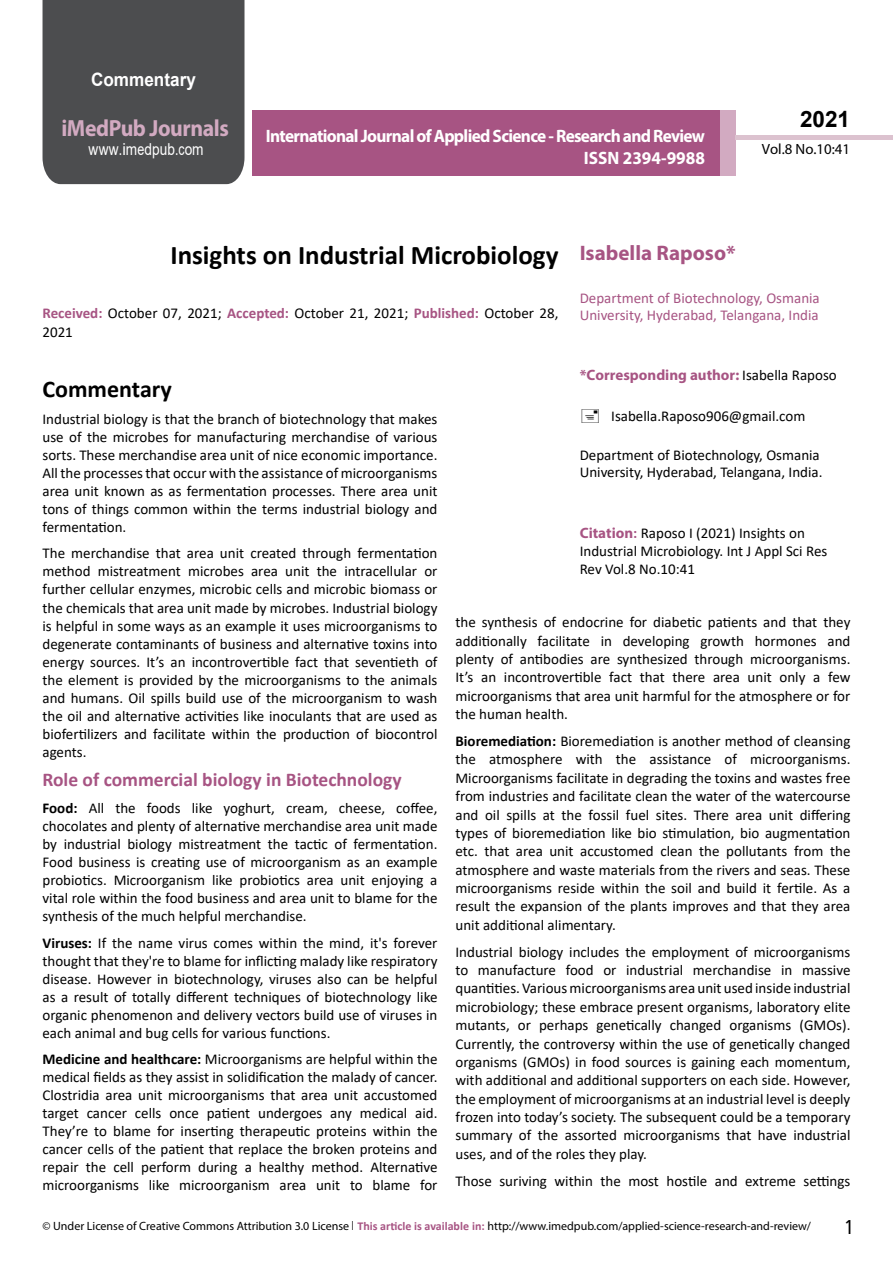
<style>
.page{position:relative;width:893px;height:1263px;background:#fff}
.page>*{position:absolute;margin:0;border:0;box-sizing:border-box;transform-origin:0 0}
.t1{font:700 27px "Calibri";color:#000}
.t2{font:25.5px "Tunga";color:#000}
.t3{font:700 24px "Calibri";color:#000}
.t4{font:700 23.4px "Myriad Pro";letter-spacing:-.02em;color:#d2aac1;scale:.93 1}
.t5{font:700 22.5px "Arial";color:#000}
.t6{font:700 21px "Myriad Pro";color:#a75483}
.t7{font:700 19.5px "Calibri";color:#a75483}
.t8{font:700 18.45px "Arial";color:#fff;scale:.93 1}
.t9{font:700 18px/21.6px "Myriad Pro";letter-spacing:-.04em;color:#fff;text-align:right;scale:.96 1}
.t10{font:16.5px "Arial";letter-spacing:.01em;color:#fff;scale:.83 1}
.t11{font:15px/18px "Calibri";color:#000;text-align:justify}
.t12{font:15px/17.4px "Calibri";color:#a75483}
.t13{font:700 15px "Myriad Pro";color:#a75483}
.t14{font:14.85px "Myriad Pro";color:#000}
.t15{font:12px "Myriad Pro";color:#000}
.s1{font-family:"Calibri"}
.s2{font-weight:700;color:#a75483}
.s3{font-weight:700}
.s4{font-family:"Calibri";font-weight:400;color:#000}
.s5{font-family:"Myriad Pro";font-weight:700;color:#a75483}
.s6{font-family:"Tunga"}
.s7{font-family:"Calibri";font-weight:700;color:#a75483}
</style>
<div class="page">
<div style="left:252px;top:110px;width:469px;height:66px;background:#a75483"></div>
<div style="left:720px;top:110px;width:16px;height:66px;background:#d2aac1"></div>
<div style="left:43px;top:0;width:201px;height:184px;background:#4c4d4f"></div>
<div style="left:736px;top:135px;width:157px;height:5px;background:#dcc2cf"></div>
<p class="t8" style="left:91px;top:66px;width:114px">Commentary</p>
<h3 class="t4" style="left:61px;top:113px;width:181px">iMedPub Journals</h3>
<p class="t10" style="left:89px;top:138px;width:140px">www<span class="s1">.</span>imedpub<span class="s1">.</span>com</p>
<p class="t9" style="left:266px;top:125px;width:459px">International Journal of Applied Science - Research and Review<br>ISSN 2394-9988</p>
<h3 class="t5" style="left:800px;top:104px;width:52px">2021</h3>
<p class="t14" style="left:762px;top:140px;width:90px">Vol.8 No.10:41</p>
<h1 class="t1" style="left:170px;top:236px;width:390px">Insights on Industrial Microbiology</h1>
<p class="t11" style="left:43px;top:303px;width:517px;line-height:18.8px"><span class="s2">Received:</span> October 07, 2021; <span class="s2">Accepted:</span> October 21, 2021; <span class="s2">Published:</span> October 28,<br>2021</p>
<h3 class="t6" style="left:580px;top:239px;width:157px">Isabella Raposo*</h3>
<p class="t12" style="left:580px;top:288px;width:242px">Department of Biotechnology, Osmania<br>University, Hyderabad, Telangana, India</p>
<h3 class="t3" style="left:43px;top:372px;width:131px">Commentary</h3>
<p class="t11" style="left:43px;top:410px;width:396px">Industrial biology is that the branch of biotechnology that makes use of the microbes for manufacturing merchandise of various sorts. These merchandise area unit of nice economic importance.<br>All the processes that occur with the assistance of microorganisms area unit known as as fermentation processes. There area unit tons of things common within the terms industrial biology and fermentation.</p>
<p class="t11" style="left:43px;top:544px;width:396px">The merchandise that area unit created through fermentation method mistreatment microbes area unit the intracellular or further cellular enzymes, microbic cells and microbic biomass or the chemicals that area unit made by microbes. Industrial biology is helpful in some ways as an example it uses microorganisms to degenerate contaminants of business and alternative toxins into energy sources. It’s an incontrovertible fact that seventieth of the element is provided by the microorganisms to the animals and humans. Oil spills build use of the microorganism to wash the oil and alternative activities like inoculants that are used as biofertilizers and facilitate within the production of biocontrol agents.</p>
<h3 class="t7" style="left:43px;top:766px;width:361px">Role of commercial biology in Biotechnology</h3>
<p class="t11" style="left:43px;top:799px;width:396px"><span class="s3">Food:</span> All the foods like yoghurt, cream, cheese, coffee, chocolates and plenty of alternative merchandise area unit made by industrial biology mistreatment the tactic of fermentation.<br>Food business is creating use of microorganism as an example probiotics. Microorganism like probiotics area unit enjoying a vital role within the food business and area unit to blame for the synthesis of the much helpful merchandise.</p>
<p class="t11" style="left:43px;top:933px;width:396px"><span class="s3">Viruses:</span> If the name virus comes within the mind, it's forever thought that they're to blame for inflicting malady like respiratory disease. However in biotechnology, viruses also can be helpful as a result of totally different techniques of biotechnology like organic phenomenon and delivery vectors build use of viruses in each animal and bug cells for various functions.</p>
<p class="t11" style="left:43px;top:1050px;width:396px"><span class="s3">Medicine and healthcare:</span> Microorganisms are helpful within the medical fields as they assist in solidification the malady of cancer.<br>Clostridia area unit microorganisms that area unit accustomed target cancer cells once patient undergoes any medical aid.<br>They’re to blame for inserting therapeutic proteins within the cancer cells of the patient that replace the broken proteins and repair the cell perform during a healthy method. Alternative microorganisms like microorganism area unit to blame for</p>
<p class="t13" style="left:580px;top:366px;width:259px">*Corresponding author: <span class="s4">Isabella Raposo</span></p>
<p class="t11" style="left:611px;top:406px;width:196px">Isabella.Raposo906@gmail.com</p>
<p class="t11" style="left:580px;top:445px;width:244px;line-height:17.4px">Department of Biotechnology, Osmania<br>University, Hyderabad, Telangana, India.</p>
<p class="t11" style="left:580px;top:523px;width:249px;text-align:left"><span class="s5">Citation</span><span class="s2">:</span> Raposo I (2021) Insights on<br>Industrial Microbiology. Int J Appl Sci Res<br>Rev Vol.8 No.10:41</p>
<p class="t11" style="left:455px;top:613px;width:396px;line-height:18.5px">the synthesis of endocrine for diabetic patients and that they additionally facilitate in developing growth hormones and plenty of antibodies are synthesized through microorganisms.<br>It’s an incontrovertible fact that there area unit only a few microorganisms that area unit harmful for the atmosphere or for the human health.</p>
<p class="t11" style="left:455px;top:731px;width:396px"><span class="s3">Bioremediation:</span> Bioremediation is another method of cleansing the atmosphere with the assistance of microorganisms.<br>Microorganisms facilitate in degrading the toxins and wastes free from industries and facilitate clean the water of the watercourse and oil spills at the fossil fuel sites. There area unit differing types of bioremediation like bio stimulation, bio augmentation etc. that area unit accustomed clean the pollutants from the atmosphere and waste materials from the rivers and seas. These microorganisms reside within the soil and build it fertile. As a result the expansion of the plants improves and that they area unit additional alimentary.</p>
<p class="t11" style="left:455px;top:942px;width:396px;line-height:18.5px">Industrial biology includes the employment of microorganisms to manufacture food or industrial merchandise in massive quantities. Various microorganisms area unit used inside industrial microbiology; these embrace present organisms, laboratory elite mutants, or perhaps genetically changed organisms (GMOs).<br>Currently, the controversy within the use of genetically changed organisms (GMOs) in food sources is gaining each momentum, with additional and additional supporters on each side. However, the employment of microorganisms at an industrial level is deeply frozen into today’s society. The subsequent could be a temporary summary of the assorted microorganisms that have industrial uses, and of the roles they play.</p>
<p class="t11" style="left:455px;top:1171px;width:396px">Those suriving within the most hostile and extreme settings</p>
<p class="t15" style="left:43px;top:1219px;width:770px">© Under License of Creative Commons Attribution 3.0 License <span class="s6">|</span> <span class="s7">This article is available in:</span> http://www.imedpub.com/applied-science-research-and-review/</p>
<h2 class="t2" style="left:845px;top:1211px;width:9px">1</h2>
</div>
